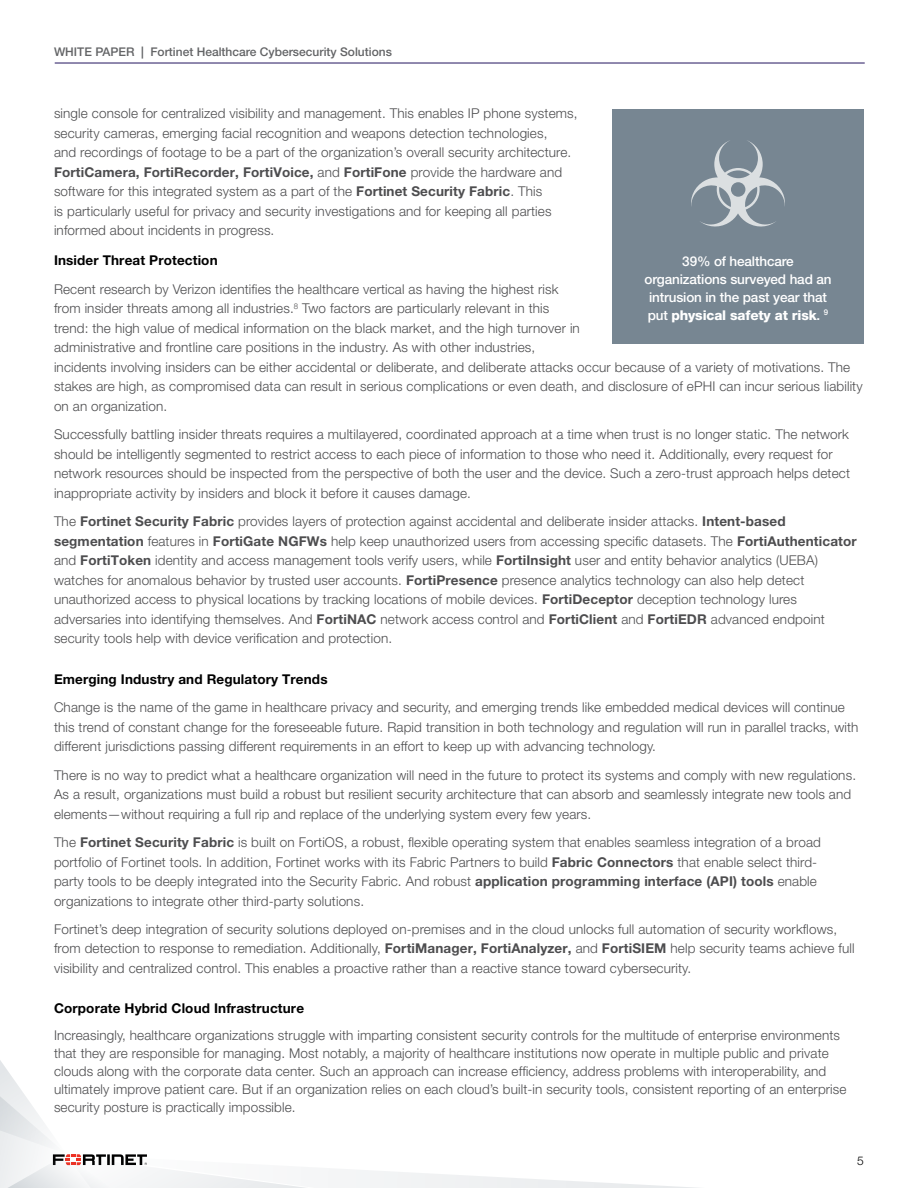
<style>
.page{position:relative;width:918px;height:1188px;background:#fff}
.page>*{position:absolute;margin:0;border:0;box-sizing:border-box;transform-origin:0 0}
.Body_Copy{font:300 13.5px/19.5px "Helvetica Neue LT Pro";letter-spacing:.01em;color:#4d4d4f}
.Body_Copy-2{font:700 13.5px "Helvetica Neue LT Pro";letter-spacing:.01em;color:#000}
.Sidebar-call_out{font:500 13.5px/18px "Helvetica Neue LT Pro";letter-spacing:-.01em;color:#fff;text-align:center}
.t1{font:500 12px "Helvetica Neue LT Pro";color:#636466}
.t2{font:300 12px "Helvetica Neue LT Pro";color:#000}
.s1{font-weight:700}
.s2{font-weight:800}
</style>
<div class="page">
<hr style="left:55px;top:63px;width:810px;height:1px;background:#23145f">
<svg style="left:0;top:1060px;width:697px;height:128px"></svg>
<div style="left:612px;top:109px;width:252px;height:234px;background:#778692"></div>
<svg style="left:691px;top:140px;width:94px;height:87px"></svg>
<p class="t1" style="left:54px;top:44px;width:339px">WHITE PAPER <span class="s1">|</span> Fortinet Healthcare Cybersecurity Solutions</p>
<p class="Body_Copy" style="left:54px;top:104px;width:525px">single console for centralized visibility and management. This enables IP phone systems, security cameras, emerging facial recognition and weapons detection technologies,<br>and recordings of footage to be a part of the organization’s overall security architecture.<br><span class="s1">FortiCamera, FortiRecorder, FortiVoice,</span> and <span class="s1">FortiFone</span> provide the hardware and software for this integrated system as a part of the <span class="s1">Fortinet Security Fabric</span>. This<br>is particularly useful for privacy and security investigations and for keeping all parties informed about incidents in progress.</p>
<p class="Body_Copy-2" style="left:54px;top:252px;width:165px">Insider Threat Protection</p>
<p class="Body_Copy" style="left:54px;top:279px;width:527px">Recent research by Verizon identifies the healthcare vertical as having the highest risk from insider threats among all industries.<sup>8</sup> Two factors are particularly relevant in this trend: the high value of medical information on the black market, and the high turnover in administrative and frontline care positions in the industry. As with other industries,</p>
<p class="Sidebar-call_out" style="left:644px;top:252px;width:189px">39% of healthcare organizations surveyed had an intrusion in the past year that put <span class="s2">physical safety at risk</span>. <sup>9</sup></p>
<p class="Body_Copy" style="left:54px;top:357px;width:810px">incidents involving insiders can be either accidental or deliberate, and deliberate attacks occur because of a variety of motivations. The stakes are high, as compromised data can result in serious complications or even death, and disclosure of ePHI can incur serious liability on an organization.</p>
<p class="Body_Copy" style="left:54px;top:425px;width:798px">Successfully battling insider threats requires a multilayered, coordinated approach at a time when trust is no longer static. The network should be intelligently segmented to restrict access to each piece of information to those who need it. Additionally, every request for network resources should be inspected from the perspective of both the user and the device. Such a zero-trust approach helps detect inappropriate activity by insiders and block it before it causes damage.</p>
<p class="Body_Copy" style="left:54px;top:511px;width:804px">The <span class="s1">Fortinet Security Fabric</span> provides layers of protection against accidental and deliberate insider attacks. <span class="s1">Intent-based segmentation</span> features in <span class="s1">FortiGate NGFWs</span> help keep unauthorized users from accessing specific datasets. The <span class="s1">FortiAuthenticator </span>and <span class="s1">FortiToken</span> identity and access management tools verify users, while <span class="s1">FortiInsight</span> user and entity behavior analytics (UEBA) watches for anomalous behavior by trusted user accounts. <span class="s1">FortiPresence</span> presence analytics technology can also help detect unauthorized access to physical locations by tracking locations of mobile devices. <span class="s1">FortiDeceptor</span> deception technology lures adversaries into identifying themselves. And <span class="s1">FortiNAC</span> network access control and <span class="s1">FortiClient</span> and <span class="s1">FortiEDR</span> advanced endpoint security tools help with device verification and protection.</p>
<p class="Body_Copy-2" style="left:54px;top:671px;width:275px">Emerging Industry and Regulatory Trends</p>
<p class="Body_Copy" style="left:54px;top:697px;width:806px">Change is the name of the game in healthcare privacy and security, and emerging trends like embedded medical devices will continue this trend of constant change for the foreseeable future. Rapid transition in both technology and regulation will run in parallel tracks, with different jurisdictions passing different requirements in an effort to keep up with advancing technology.</p>
<p class="Body_Copy" style="left:54px;top:765px;width:804px">There is no way to predict what a healthcare organization will need in the future to protect its systems and comply with new regulations.<br>As a result, organizations must build a robust but resilient security architecture that can absorb and seamlessly integrate new tools and elements—without requiring a full rip and replace of the underlying system every few years.</p>
<p class="Body_Copy" style="left:54px;top:832px;width:768px">The <span class="s1">Fortinet Security Fabric</span> is built on FortiOS, a robust, flexible operating system that enables seamless integration of a broad portfolio of Fortinet tools. In addition, Fortinet works with its Fabric Partners to build <span class="s1">Fabric Connectors</span> that enable select third&shy;party tools to be deeply integrated into the Security Fabric. And robust <span class="s1">application programming interface (API) tools</span> enable organizations to integrate other third-party solutions.</p>
<p class="Body_Copy" style="left:54px;top:919px;width:802px">Fortinet’s deep integration of security solutions deployed on-premises and in the cloud unlocks full automation of security workflows, from detection to response to remediation. Additionally, <span class="s1">FortiManager, FortiAnalyzer,</span> and <span class="s1">FortiSIEM</span> help security teams achieve full visibility and centralized control. This enables a proactive rather than a reactive stance toward cybersecurity.</p>
<p class="Body_Copy-2" style="left:54px;top:1000px;width:252px">Corporate Hybrid Cloud Infrastructure</p>
<p class="Body_Copy" style="left:54px;top:1026px;width:794px;line-height:18px">Increasingly, healthcare organizations struggle with imparting consistent security controls for the multitude of enterprise environments that they are responsible for managing. Most notably, a majority of healthcare institutions now operate in multiple public and private clouds along with the corporate data center. Such an approach can increase efficiency, address problems with interoperability, and ultimately improve patient care. But if an organization relies on each cloud’s built-in security tools, consistent reporting of an enterprise security posture is practically impossible.</p>
<p class="t2" style="left:857px;top:1154px;width:8px">5</p>
</div>
